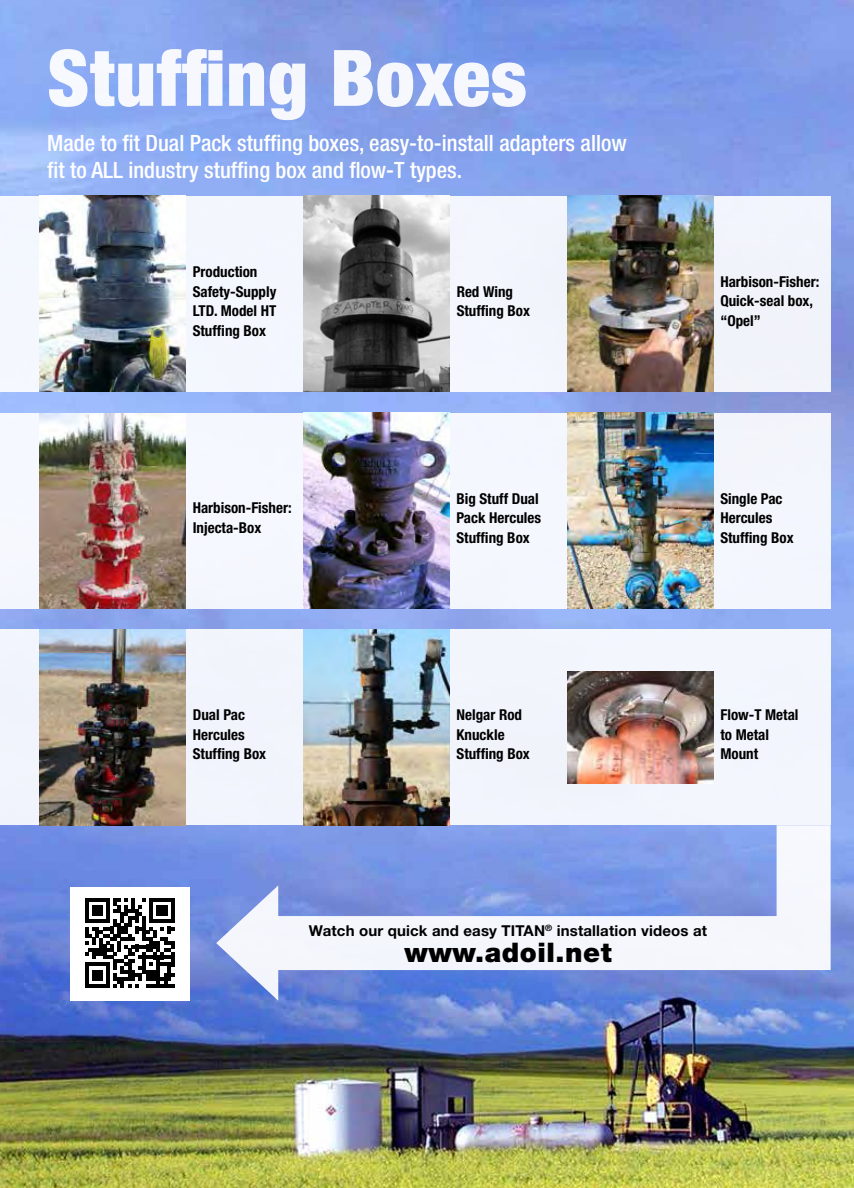
<style>
.page{position:relative;width:854px;height:1188px;background:#fff}
.page>*{position:absolute;margin:0;border:0;box-sizing:border-box;transform-origin:0 0}
.t1{font:900 condensed 78px "Helvetica Neue";letter-spacing:.01em;color:#fff}
.t2{font:900 27px "Helvetica Neue";letter-spacing:.02em;color:#000}
.t3{font:500 condensed 22.5px/27px "Helvetica Neue";color:#fff}
.t4{font:700 condensed 15px/19.5px "Helvetica Neue";color:#000}
.t5{font:700 15px "Helvetica Neue";letter-spacing:.01em;color:#000}
</style>
<div class="page">
<img style="left:0;top:0;width:853px;height:1188px">
<svg style="left:214px;top:824px;width:617px;height:173px"></svg>
<svg style="left:216px;top:885px;width:62px;height:116px"></svg>
<div style="left:0;top:196px;width:830px;height:196px;background:#f3f6fd"></div>
<div style="left:0;top:413px;width:830px;height:195px;background:#f4f7fe"></div>
<div style="left:0;top:629px;width:830px;height:196px;background:#f2f5fc"></div>
<div style="left:70px;top:887px;width:120px;height:114px;background:#fff"></div>
<svg style="left:85px;top:898px;width:89px;height:90px"></svg>
<img style="left:40px;top:196px;width:146px;height:196px">
<img style="left:40px;top:413px;width:146px;height:195px">
<img style="left:40px;top:629px;width:146px;height:196px">
<img style="left:304px;top:196px;width:145px;height:196px">
<img style="left:304px;top:413px;width:145px;height:195px">
<img style="left:304px;top:629px;width:145px;height:196px">
<img style="left:567px;top:196px;width:146px;height:196px">
<img style="left:567px;top:413px;width:146px;height:195px">
<img style="left:567px;top:671px;width:146px;height:112px">
<h1 class="t1" style="left:47px;top:30px;width:481px">Stuffing Boxes</h1>
<p class="t3" style="left:47px;top:130px;width:581px">Made to fit Dual Pack stuffing boxes, easy-to-install adapters allow fit to ALL industry stuffing box and flow-T types.</p>
<p class="t4" style="left:193px;top:262px;width:85px">Production<br>Safety-Supply<br>LTD. Model HT<br>Stuffing Box</p>
<p class="t4" style="left:193px;top:498px;width:100px">Harbison-Fisher:<br>Injecta-Box</p>
<p class="t4" style="left:456px;top:281px;width:75px">Red Wing<br>Stuffing Box</p>
<p class="t4" style="left:720px;top:272px;width:100px">Harbison-Fisher:<br>Quick-seal box, “Opel”</p>
<p class="t4" style="left:456px;top:488px;width:86px">Big Stuff Dual<br>Pack Hercules<br>Stuffing Box</p>
<p class="t4" style="left:720px;top:488px;width:75px">Single Pac<br>Hercules<br>Stuffing Box</p>
<p class="t4" style="left:193px;top:705px;width:75px">Dual Pac<br>Hercules<br>Stuffing Box</p>
<p class="t4" style="left:456px;top:705px;width:75px">Nelgar Rod<br>Knuckle<br>Stuffing Box</p>
<p class="t4" style="left:720px;top:705px;width:79px">Flow-T Metal to Metal<br>Mount</p>
<p class="t5" style="left:309px;top:922px;width:399px">Watch our quick and easy TITAN<sup>®</sup> installation videos at</p>
<p class="t2" style="left:404px;top:936px;width:209px">www.adoil.net</p>
</div>
